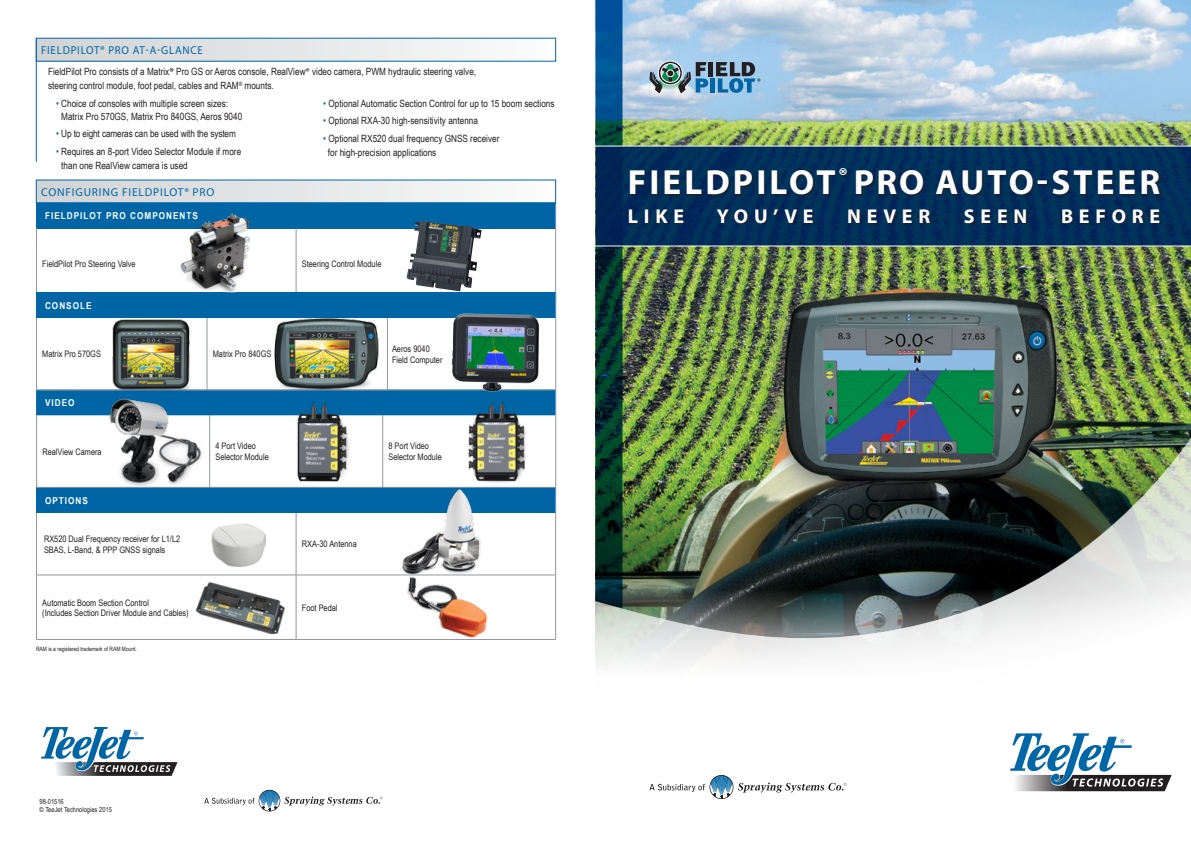
<style>
.page{position:relative;width:1191px;height:842px;background:#fff}
.page>*{position:absolute;margin:0;border:0;box-sizing:border-box;transform-origin:0 0}
.t1{font:700 35px "Myriad Pro";letter-spacing:.09em;color:#fff}
.t2{font:700 20px "Myriad Pro";letter-spacing:.29em;color:#fff}
.t3{font:11.5px "Myriad Pro";letter-spacing:.07em;color:#0067a6;scale:.95 1}
.t4{font:11.5px "Myriad Pro";letter-spacing:.07em;color:#0067a6}
.t5{font:10px/14px "Arial Narrow";color:#231f20}
.t6{font:700 9.5px "Arial Narrow";letter-spacing:.1em;color:#fff;scale:1.05 1}
.t7{font:9px/11px "Arial Narrow";color:#231f20}
.t8{font:7px/8.4px "Arial Narrow";color:#231f20}
.t9{font:6px "Arial Narrow";color:#231f20}
.s1{font-family:"Myriad Pro";font-weight:700}
.s2{font-family:"Myriad Pro"}
.s3{color:#0067a6}
</style>
<div class="page">
<img style="left:622px;top:0;width:569px;height:398px">
<svg style="left:595px;top:0;width:27px;height:398px;background:#03445a"></svg>
<img style="left:595px;top:398px;width:596px;height:394px">
<svg style="left:595px;top:146px;width:596px;height:100px;background:#05325d"></svg>
<div style="left:629px;top:168px;width:533px;height:57px;background:#231f20;opacity:.6"></div>
<svg style="left:649px;top:775px;width:197px;height:24px"></svg>
<svg style="left:1009px;top:733px;width:162px;height:58px"></svg>
<svg style="left:41px;top:727px;width:136px;height:49px"></svg>
<svg style="left:204px;top:790px;width:178px;height:21px"></svg>
<div style="left:36px;top:38px;width:519px;height:23px;background:linear-gradient(to right,#d1d2d4,#fcfcfc)"></div>
<div style="left:36px;top:180px;width:519px;height:23px;background:linear-gradient(to right,#d1d2d4,#fcfcfc)"></div>
<div style="left:36px;top:180px;width:520px;height:23px;border:1px solid #0067a6"></div>
<hr style="left:36px;top:38px;width:1px;height:124px;background:#0067a6">
<div style="left:708px;top:62px;width:5px;height:14px;background:#231f20"></div>
<svg style="left:649px;top:59px;width:59px;height:34px;background:#819eaa"></svg>
<div style="left:710px;top:78px;width:5px;height:15px;background:#0065a4"></div>
<svg style="left:716px;top:62px;width:44px;height:31px"></svg>
<div style="left:37px;top:203px;width:518px;height:25px;background:#0065a4"></div>
<hr style="left:296px;top:228px;width:1px;height:72px;background:#939598">
<hr style="left:555px;top:228px;width:1px;height:72px;background:#939598">
<svg style="left:555px;top:204px;width:1px;height:24px"></svg>
<svg style="left:36px;top:203px;width:1px;height:25px"></svg>
<hr style="left:296px;top:203px;width:260px;height:1px;background:#0067a6">
<hr style="left:36px;top:228px;width:1px;height:72px;background:#939598">
<div style="left:37px;top:488px;width:518px;height:25px;background:#0065a4"></div>
<hr style="left:296px;top:513px;width:1px;height:62px;background:#939598">
<hr style="left:555px;top:513px;width:1px;height:62px;background:#939598">
<hr style="left:296px;top:575px;width:1px;height:64px;background:#939598">
<hr style="left:555px;top:575px;width:1px;height:64px;background:#939598">
<svg style="left:555px;top:488px;width:1px;height:25px"></svg>
<svg style="left:36px;top:488px;width:1px;height:25px"></svg>
<hr style="left:36px;top:513px;width:1px;height:62px;background:#939598">
<hr style="left:36px;top:575px;width:1px;height:64px;background:#939598">
<hr style="left:36px;top:575px;width:260px;height:1px;background:#939598">
<hr style="left:296px;top:575px;width:260px;height:1px;background:#939598">
<hr style="left:36px;top:639px;width:260px;height:1px;background:#939598">
<hr style="left:296px;top:639px;width:260px;height:1px;background:#939598">
<img style="left:380px;top:574px;width:135px;height:64px">
<img style="left:195px;top:582px;width:90px;height:53px">
<hr style="left:382px;top:415px;width:1px;height:72px;background:#939598">
<hr style="left:555px;top:415px;width:1px;height:72px;background:#939598">
<div style="left:36px;top:391px;width:520px;height:24px;background:#0065a4"></div>
<hr style="left:36px;top:415px;width:1px;height:72px;background:#939598">
<hr style="left:36px;top:487px;width:174px;height:1px;background:#939598">
<hr style="left:210px;top:487px;width:173px;height:1px;background:#939598">
<hr style="left:383px;top:487px;width:173px;height:1px;background:#939598">
<div style="left:37px;top:293px;width:350px;height:25px;background:#0065a4"></div>
<svg style="left:36px;top:293px;width:1px;height:25px"></svg>
<hr style="left:36px;top:318px;width:1px;height:72px;background:#939598">
<hr style="left:36px;top:390px;width:171px;height:1px;background:#939598">
<hr style="left:207px;top:390px;width:181px;height:1px;background:#939598">
<img style="left:83px;top:318px;width:131px;height:76px">
<img style="left:254px;top:318px;width:146px;height:77px">
<img style="left:155px;top:213px;width:126px;height:79px">
<img style="left:104px;top:392px;width:106px;height:96px">
<img style="left:292px;top:380px;width:79px;height:108px">
<img style="left:298px;top:380px;width:65px;height:101px">
<img style="left:447px;top:389px;width:98px;height:98px">
<img style="left:468px;top:395px;width:75px;height:86px">
<img style="left:387px;top:489px;width:111px;height:86px">
<img style="left:211px;top:523px;width:54px;height:43px">
<img style="left:406px;top:221px;width:75px;height:70px">
<div style="left:386px;top:293px;width:170px;height:25px;background:#0065a4"></div>
<hr style="left:555px;top:318px;width:1px;height:72px;background:#939598">
<svg style="left:555px;top:293px;width:1px;height:25px"></svg>
<hr style="left:386px;top:390px;width:170px;height:1px;background:#939598">
<img style="left:448px;top:313px;width:97px;height:82px">
<p class="t3" style="left:41px;top:43px;width:172px">FIELDPILOT® PRO AT-A-GLANCE</p>
<p class="t5" style="left:48px;top:65px;width:429px">FieldPilot Pro consists of a Matrix<span class="s1">®</span> Pro GS or Aeros console, RealView<span class="s2">®</span> video camera, PWM hydraulic steering valve, steering control module, foot pedal, cables and RAM<sup>®</sup> mounts.</p>
<p class="t5" style="left:61px;top:96px;width:182px;line-height:13px;text-indent:-5px"><span class="s3">•</span> Choice of consoles with multiple screen sizes:<br>Matrix Pro 570GS, Matrix Pro 840GS, Aeros 9040</p>
<p class="t5" style="left:56px;top:126px;width:181px"><span class="s3">•</span> Up to eight cameras can be used with the system</p>
<p class="t5" style="left:61px;top:144px;width:181px;text-indent:-5px"><span class="s3">•</span> Requires an 8-port Video Selector Module if more than one RealView camera is used</p>
<p class="t4" style="left:41px;top:185px;width:174px">CONFIGURING FIELDPILOT® PRO</p>
<p class="t6" style="left:45px;top:209px;width:147px">FIELDPILOT PRO COMPONENTS</p>
<p class="t5" style="left:323px;top:96px;width:233px"><span class="s3">•</span> Optional Automatic Section Control for up to 15 boom sections</p>
<p class="t5" style="left:323px;top:113px;width:156px"><span class="s3">•</span> Optional RXA-30 high-sensitivity antenna</p>
<p class="t5" style="left:328px;top:131px;width:173px;text-indent:-5px"><span class="s3">•</span> Optional RX520 dual frequency GNSS receiver for high-precision applications</p>
<p class="t7" style="left:42px;top:258px;width:95px">FieldPilot Pro Steering Valve</p>
<p class="t7" style="left:302px;top:258px;width:81px">Steering Control Module</p>
<p class="t6" style="left:45px;top:298px;width:46px">CONSOLE</p>
<p class="t7" style="left:42px;top:348px;width:60px">Matrix Pro 570GS</p>
<p class="t7" style="left:213px;top:348px;width:60px">Matrix Pro 840GS</p>
<p class="t6" style="left:45px;top:396px;width:30px">VIDEO</p>
<p class="t7" style="left:392px;top:343px;width:52px">Aeros 9040<br>Field Computer</p>
<p class="t7" style="left:42px;top:446px;width:61px">RealView Camera</p>
<p class="t7" style="left:215px;top:440px;width:55px">4 Port Video<br>Selector Module</p>
<p class="t7" style="left:388px;top:440px;width:55px">8 Port Video<br>Selector Module</p>
<p class="t6" style="left:45px;top:493px;width:42px">OPTIONS</p>
<p class="t7" style="left:44px;top:533px;width:138px">RX520 Dual Frequency receiver for L1/L2<br>SBAS, L-Band, &amp; PPP GNSS signals</p>
<p class="t7" style="left:302px;top:538px;width:56px">RXA-30 Antenna</p>
<p class="t7" style="left:42px;top:597px;width:148px;line-height:10px">Automatic Boom Section Control<br>(Includes Section Driver Module and Cables)</p>
<p class="t7" style="left:302px;top:601px;width:37px">Foot Pedal</p>
<p class="t9" style="left:36px;top:645px;width:102px">RAM is a registered trademark of RAM Mount.</p>
<p class="t8" style="left:40px;top:797px;width:74px">98-01516<br>© TeeJet Technologies 2015</p>
<h1 class="t1" style="left:628px;top:159px;width:467px">FIELDPILOT<sup>®</sup> PRO AUTO-STEE</h1>
<h1 class="t1" style="left:1139px;top:159px;width:22px">R</h1>
<h2 class="t2" style="left:628px;top:203px;width:56px">LI KE</h2>
<h2 class="t2" style="left:717px;top:203px;width:96px">YO U’VE</h2>
<h2 class="t2" style="left:847px;top:203px;width:85px">NEVER</h2>
<h2 class="t2" style="left:964px;top:203px;width:17px">SEEN</h2>
<h2 class="t2" style="left:1061px;top:203px;width:34px">B EFO</h2>
<h2 class="t2" style="left:1131px;top:203px;width:28px">R E</h2>
</div>
